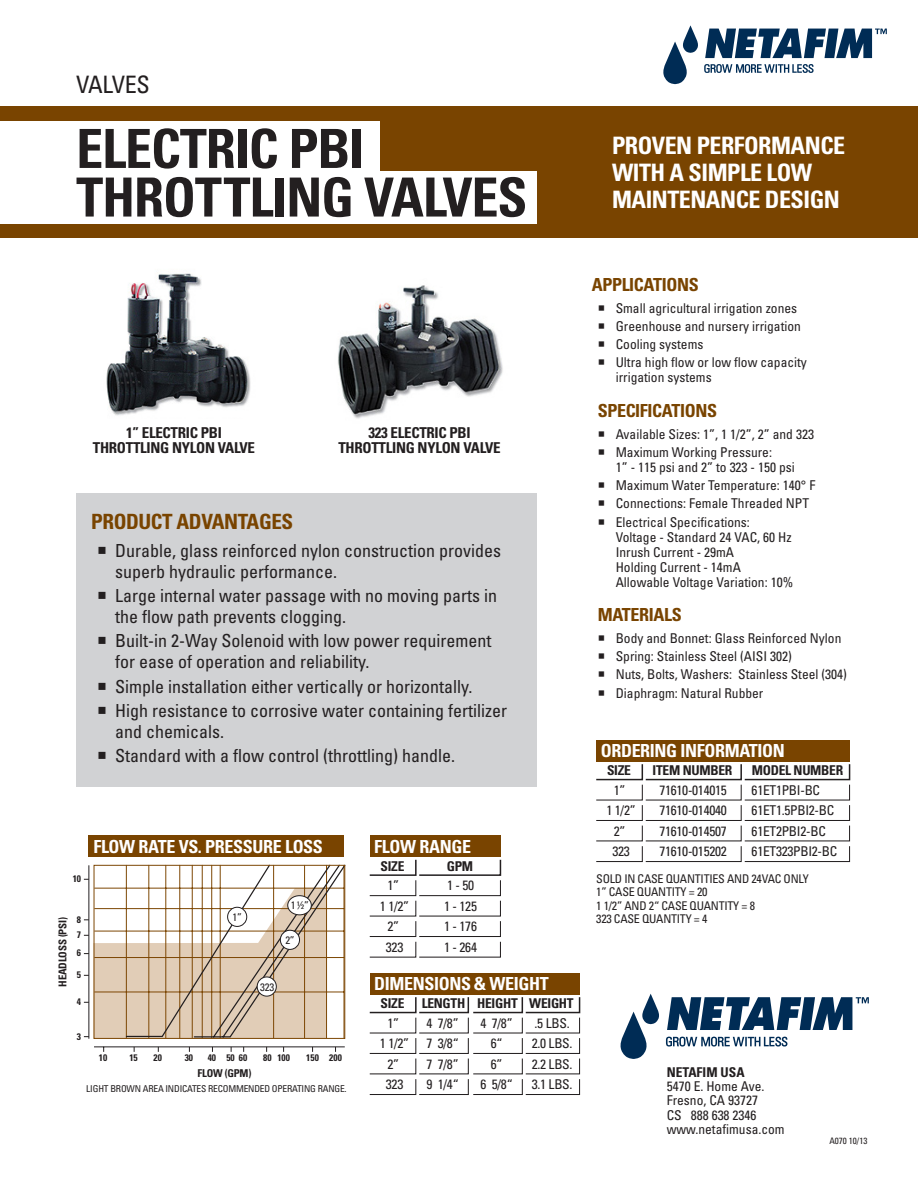
<style>
.page{position:relative;width:918px;height:1188px;background:#fff}
.page>*{position:absolute;margin:0;border:0;box-sizing:border-box;transform-origin:0 0}
.t1{font:700 condensed 54px "Univers LT Std";letter-spacing:-.02em;color:#231f20}
.t2{font:700 condensed 24px/27px "Univers LT Std";letter-spacing:-.02em;color:#fff}
.t3{font:condensed 24px "Univers LT Std";letter-spacing:-.02em;color:#231f20}
.t4{font:700 condensed 21px "Univers LT Std";letter-spacing:-.02em;color:#794400}
.t5{font:condensed 18px/21px "Univers LT Std";color:#231f20}
.t6{font:700 condensed 18px "Univers LT Std";letter-spacing:-.02em;color:#fff}
.t7{font:700 condensed 18px "Univers LT Std";letter-spacing:-.02em;color:#794400}
.t8{font:700 condensed 15px/15px "Univers LT Std";letter-spacing:-.02em;color:#231f20;text-align:center}
.t9{font:condensed 13.5px/20.5px "Univers LT Std";color:#231f20;text-align:center}
.t10{font:condensed 13.5px/20.5px "Univers LT Std";letter-spacing:-.02em;color:#231f20}
.t11{font:700 condensed 13.5px "Univers LT Std";letter-spacing:-.02em;color:#231f20}
.t12{font:700 condensed 13.5px "Univers LT Std";color:#231f20}
.t13{font:condensed 12px/13.5px "Univers LT Std";letter-spacing:-.02em;color:#231f20}
.t14{font:700 condensed 10.8px "Univers LT Std";letter-spacing:-.02em;color:#231f20}
.t15{font:condensed 10.8px "Univers LT Std";color:#231f20}
.t16{font:condensed 9.45px "Univers LT Std";letter-spacing:-.02em;color:#231f20}
.t17{font:700 condensed 9.45px/18.3px "Univers LT Std";color:#231f20}
.t18{font:condensed 9px "Univers LT Std";color:#231f20}
</style>
<div class="page">
<div style="left:0;top:107px;width:918px;height:131px;background:#794400"></div>
<div style="left:0;top:121px;width:380px;height:53px;background:#fff"></div>
<svg style="left:705px;top:29px;width:182px;height:29px"></svg>
<svg style="left:663px;top:25px;width:35px;height:59px"></svg>
<svg style="left:704px;top:64px;width:110px;height:9px"></svg>
<div style="left:0;top:171px;width:536px;height:53px;background:#fff"></div>
<div style="left:76px;top:493px;width:460px;height:293px;background:#d1d2d4"></div>
<img style="left:106px;top:273px;width:145px;height:143px">
<img style="left:338px;top:285px;width:165px;height:134px">
<svg style="left:667px;top:997px;width:202px;height:33px"></svg>
<svg style="left:620px;top:994px;width:39px;height:65px"></svg>
<svg style="left:666px;top:1037px;width:121px;height:10px"></svg>
<div style="left:596px;top:740px;width:254px;height:21px;background:#794400"></div>
<svg style="left:596px;top:764px;width:255px;height:99px"></svg>
<div style="left:370px;top:973px;width:210px;height:21px;background:#794400"></div>
<svg style="left:369px;top:997px;width:212px;height:98px"></svg>
<div style="left:370px;top:835px;width:130px;height:22px;background:#794400"></div>
<svg style="left:369px;top:859px;width:133px;height:99px"></svg>
<div style="left:89px;top:835px;width:255px;height:22px;background:#794400"></div>
<hr style="left:94px;top:1046px;width:251px;height:1px;background:#231f20">
<svg style="left:84px;top:864px;width:262px;height:175px"></svg>
<div style="left:228px;top:907px;width:19px;height:19px;background:#fff;border-radius:50%"></div>
<div style="left:227px;top:907px;width:20px;height:20px;border:1px solid #231f20;border-radius:50%"></div>
<div style="left:257px;top:977px;width:19px;height:19px;background:#fff;border-radius:50%"></div>
<div style="left:257px;top:977px;width:20px;height:19px;border:1px solid #231f20;border-radius:50%"></div>
<div style="left:280px;top:930px;width:20px;height:19px;background:#fff;border-radius:50%"></div>
<div style="left:280px;top:930px;width:20px;height:20px;border:1px solid #231f20;border-radius:50%"></div>
<div style="left:288px;top:896px;width:23px;height:19px;background:#fff;border-radius:50%"></div>
<div style="left:287px;top:895px;width:25px;height:20px;border:1px solid #231f20;border-radius:50%"></div>
<div style="left:94px;top:865px;width:251px;height:174px;border:1px solid #7d4704"></div>
<p class="t3" style="left:76px;top:69px;width:75px">VALVES</p>
<p class="t1" style="left:76px;top:116px;width:290px">ELECTRIC PBI</p>
<p class="t1" style="left:76px;top:164px;width:453px">THROTTLING VALVES</p>
<p class="t2" style="left:612px;top:132px;width:235px">PROVEN PERFORMANCE<br>WITH A SIMPLE LOW<br>MAINTENANCE DESIGN</p>
<p class="t8" style="left:93px;top:425px;width:164px">1” ELECTRIC PBI<br>THROTTLING NYLON VALVE</p>
<p class="t8" style="left:368px;top:425px;width:104px">323 ELECTRIC PBI</p>
<p class="t8" style="left:338px;top:440px;width:164px">THROTTLING NYLON VALVE</p>
<p class="t4" style="left:91px;top:509px;width:204px">PRODUCT ADVANTAGES</p>
<p class="t5" style="left:115px;top:540px;width:387px;text-indent:-18px">○ Durable, glass reinforced nylon construction provides superb hydraulic performance.</p>
<p class="t5" style="left:115px;top:585px;width:383px;text-indent:-18px">○ Large internal water passage with no moving parts in the flow path prevents clogging.</p>
<p class="t5" style="left:115px;top:630px;width:378px;text-indent:-18px">○ Built-in 2-Way Solenoid with low power requirement for ease of operation and reliability.</p>
<p class="t5" style="left:97px;top:676px;width:377px">○ Simple installation either vertically or horizontally.</p>
<p class="t5" style="left:115px;top:700px;width:393px;text-indent:-18px">○ High resistance to corrosive water containing fertilizer and chemicals.</p>
<p class="t5" style="left:97px;top:745px;width:359px">○ Standard with a flow control (throttling) handle.</p>
<p class="t17" style="left:73px;top:870px;width:10px">10</p>
<p class="t14" style="left:56px;top:987px;width:71px;rotate:-90deg">HEADLOSS (PSI)</p>
<p class="t17" style="left:77px;top:910px;width:6px">8</p>
<p class="t17" style="left:77px;top:926px;width:6px">7<br>6</p>
<p class="t17" style="left:77px;top:966px;width:6px">5</p>
<p class="t17" style="left:77px;top:993px;width:6px">4</p>
<p class="t17" style="left:77px;top:1027px;width:6px">3</p>
<p class="t6" style="left:93px;top:835px;width:231px">FLOW RATE VS. PRESSURE LOSS</p>
<p class="t15" style="left:233px;top:910px;width:11px">1”</p>
<p class="t15" style="left:291px;top:899px;width:19px">1 ½”</p>
<p class="t15" style="left:285px;top:933px;width:11px">2”</p>
<p class="t15" style="left:260px;top:980px;width:15px">323</p>
<p class="t17" style="left:99px;top:1049px;width:10px">10</p>
<p class="t17" style="left:129px;top:1049px;width:10px">15</p>
<p class="t17" style="left:154px;top:1049px;width:10px">20</p>
<p class="t17" style="left:185px;top:1049px;width:10px">30</p>
<p class="t17" style="left:208px;top:1049px;width:41px">40 50 60</p>
<p class="t17" style="left:263px;top:1049px;width:28px">80 100</p>
<p class="t17" style="left:306px;top:1049px;width:37px">150 200</p>
<p class="t14" style="left:198px;top:1067px;width:55px">FLOW (GPM)</p>
<p class="t16" style="left:86px;top:1083px;width:262px">LIGHT BROWN AREA INDICATES RECOMMENDED OPERATING RANGE.</p>
<p class="t6" style="left:374px;top:835px;width:98px">FLOW RANGE</p>
<p class="t9" style="left:380px;top:875px;width:31px">1”<br>1 1/2”<br>2”<br>323</p>
<p class="t11" style="left:381px;top:858px;width:25px">SIZE</p>
<p class="t11" style="left:447px;top:858px;width:28px">GPM</p>
<p class="t10" style="left:444px;top:875px;width:34px">1 - 50<br>1 - 125<br>1 - 176<br>1 - 264</p>
<p class="t6" style="left:374px;top:973px;width:176px">DIMENSIONS &amp; WEIGHT</p>
<p class="t9" style="left:380px;top:1013px;width:31px">1”<br>1 1/2”<br>2”<br>323</p>
<p class="t11" style="left:381px;top:995px;width:25px">SIZE</p>
<p class="t11" style="left:422px;top:995px;width:45px">LENGTH</p>
<p class="t11" style="left:477px;top:995px;width:42px">HEIGHT</p>
<p class="t11" style="left:529px;top:995px;width:46px">WEIGHT</p>
<p class="t10" style="left:532px;top:1013px;width:42px">.5 LBS.<br>2.0 LBS.<br>2.2 LBS.<br>3.1 LBS.</p>
<p class="t9" style="left:427px;top:1013px;width:34px;text-align:justify">4 7/8” 7 3/8“ 7 7/8” 9 1/4“</p>
<p class="t9" style="left:481px;top:1013px;width:34px">4 7/8”<br>6“<br>6”<br>6 5/8“</p>
<p class="t7" style="left:592px;top:273px;width:108px">APPLICATIONS</p>
<p class="t9" style="left:598px;top:297px;width:201px">○ Small agricultural irrigation zones</p>
<p class="t9" style="left:598px;top:316px;width:205px">○ Greenhouse and nursery irrigation</p>
<p class="t9" style="left:598px;top:334px;width:107px">○ Cooling systems</p>
<p class="t9" style="left:616px;top:355px;width:193px;line-height:15px;text-align:left;text-indent:-18px">○ Ultra high flow or low flow capacity irrigation systems</p>
<p class="t7" style="left:598px;top:399px;width:121px">SPECIFICATIONS</p>
<p class="t9" style="left:598px;top:423px;width:218px">○ Available Sizes: 1”, 1 1/2”, 2” and 323</p>
<p class="t9" style="left:598px;top:442px;width:176px">○ Maximum Working Pressure:</p>
<p class="t9" style="left:616px;top:457px;width:181px">1” - 115 psi and 2” to 323 - 150 psi</p>
<p class="t9" style="left:598px;top:475px;width:219px">○ Maximum Water Temperature: 140° F</p>
<p class="t9" style="left:598px;top:493px;width:213px">○ Connections: Female Threaded NPT</p>
<p class="t9" style="left:598px;top:511px;width:154px">○ Electrical Specifications:</p>
<p class="t9" style="left:616px;top:526px;width:177px">Voltage - Standard 24 VAC, 60 Hz</p>
<p class="t9" style="left:616px;top:541px;width:120px">Inrush Current - 29mA</p>
<p class="t9" style="left:616px;top:556px;width:127px">Holding Current - 14mA</p>
<p class="t9" style="left:616px;top:571px;width:179px">Allowable Voltage Variation: 10%</p>
<p class="t7" style="left:598px;top:604px;width:86px">MATERIALS</p>
<p class="t9" style="left:598px;top:628px;width:245px">○ Body and Bonnet: Glass Reinforced Nylon</p>
<p class="t9" style="left:598px;top:646px;width:196px">○ Spring: Stainless Steel (AISI 302)</p>
<p class="t9" style="left:598px;top:664px;width:251px">○ Nuts, Bolts, Washers: Stainless Steel (304)</p>
<p class="t9" style="left:598px;top:682px;width:167px">○ Diaphragm: Natural Rubber</p>
<p class="t6" style="left:601px;top:740px;width:186px">ORDERING INFORMATION</p>
<p class="t9" style="left:606px;top:780px;width:31px">1”<br>1 1/2”<br>2”<br>323</p>
<p class="t11" style="left:607px;top:762px;width:25px">SIZE</p>
<p class="t11" style="left:752px;top:762px;width:93px">MODEL NUMBER</p>
<p class="t11" style="left:653px;top:762px;width:81px">ITEM NUMBER</p>
<p class="t10" style="left:752px;top:780px;width:87px">61ET1PBI-BC<br>61ET1.5PBI2-BC<br>61ET2PBI2-BC<br>61ET323PBI2-BC</p>
<p class="t9" style="left:659px;top:780px;width:69px;text-align:justify">71610-014015<br>71610-014040<br>71610-014507<br>71610-015202</p>
<p class="t13" style="left:596px;top:872px;width:214px">SOLD IN CASE QUANTITIES AND 24VAC ONLY<br>1” CASE QUANTITY = 20<br>1 1/2” AND 2“ CASE QUANTITY = 8<br>323 CASE QUANTITY = 4</p>
<p class="t12" style="left:667px;top:1064px;width:79px">NETAFIM USA</p>
<p class="t9" style="left:667px;top:1076px;width:99px">5470 E. Home Ave.</p>
<p class="t9" style="left:667px;top:1090px;width:93px">Fresno, CA 93727</p>
<p class="t9" style="left:667px;top:1104px;width:91px">CS 888 638 2346</p>
<p class="t9" style="left:667px;top:1119px;width:119px">www.netafimusa.com</p>
<p class="t18" style="left:829px;top:1135px;width:39px">A070 10/13</p>
</div>
